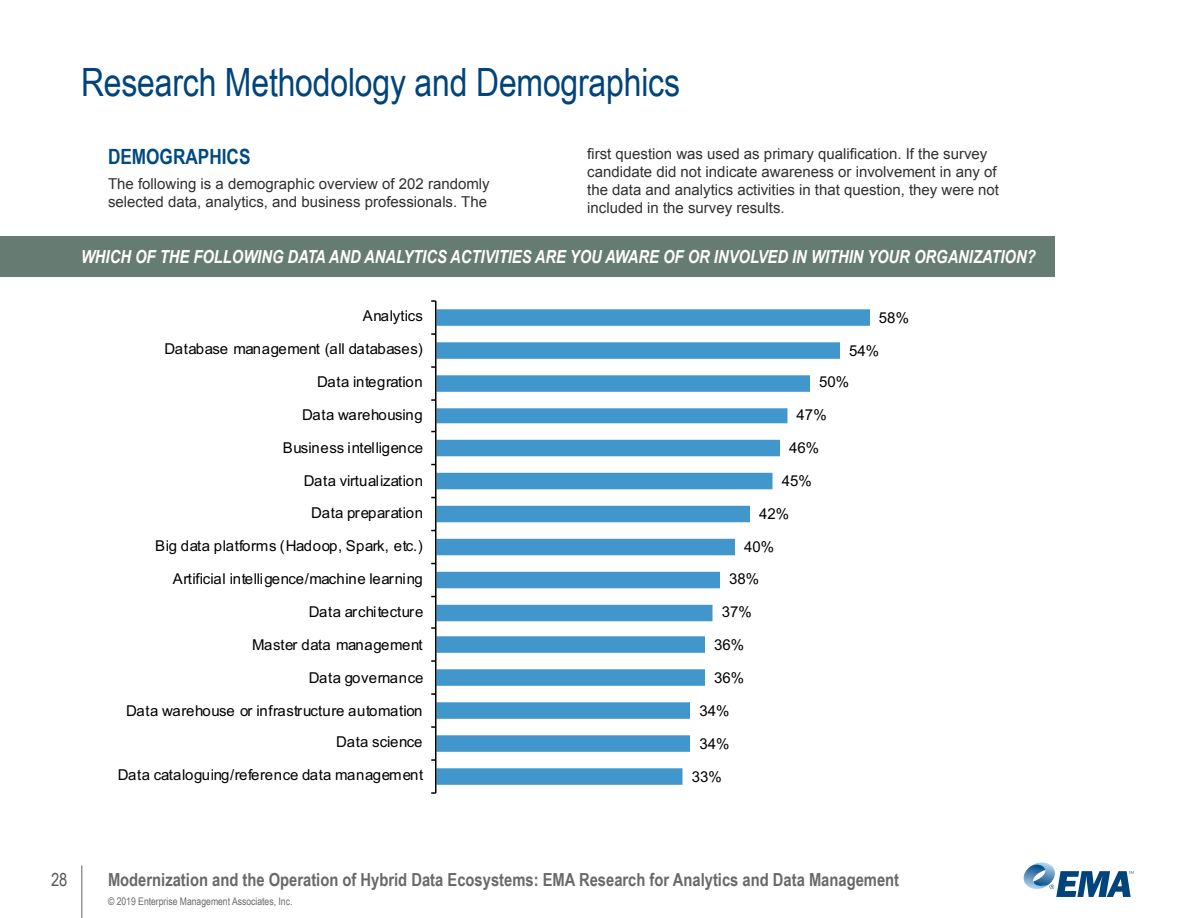
<style>
.page{position:relative;width:1188px;height:918px;background:#fff}
.page>*{position:absolute;margin:0;border:0;box-sizing:border-box;transform-origin:0 0}
.Heading_1{font:39px "Arial Narrow";letter-spacing:-.005em;color:#00447b}
.SUBHEAD_1{font:700 21px "Arial Narrow";color:#004a80}
.CHART_TITLE{font:italic 700 18px "Arial Narrow";color:#fff}
.t1{font:700 18px "Arial Narrow";color:#69696c}
.t2{font:18px "Arial Narrow";color:#57585a}
.t3{font:15px/18px "Arial";color:#312f30}
.t4{font:15px/31.5px "Arial";color:#000}
.t5{font:15px "Arial";letter-spacing:.02em;color:#000}
.t6{font:15px "Arial";letter-spacing:-.02em;color:#000}
.t7{font:10.5px "Arial Narrow";color:#69696c}
</style>
<div class="page">
<svg style="left:1023px;top:862px;width:111px;height:35px"></svg>
<hr style="left:81px;top:865px;width:1px;height:53px;background:#939598">
<div style="left:0;top:237px;width:1054px;height:40px;background:#667c72"></div>
<svg style="left:436px;top:309px;width:434px;height:476px"></svg>
<hr style="left:435px;top:301px;width:1px;height:492px;background:#000">
<p class="Heading_1" style="left:81px;top:54px;width:601px">Research Methodology and Demographics</p>
<p class="SUBHEAD_1" style="left:108px;top:140px;width:144px">DEMOGRAPHICS</p>
<p class="t3" style="left:108px;top:174px;width:383px">The following is a demographic overview of 202 randomly selected data, analytics, and business professionals. The</p>
<p class="t3" style="left:587px;top:145px;width:413px">first question was used as primary qualification. If the survey candidate did not indicate awareness or involvement in any of the data and analytics activities in that question, they were not included in the survey results.</p>
<p class="CHART_TITLE" style="left:81px;top:244px;width:956px">WHICH OF THE FOLLOWING DATA AND ANALYTICS ACTIVITIES ARE YOU AWARE OF OR INVOLVED IN WITHIN YOUR ORGANIZATION?</p>
<p class="t4" style="left:363px;top:300px;width:61px">Analytics</p>
<p class="t4" style="left:164px;top:333px;width:260px">Database management (all databases)</p>
<p class="t5" style="left:317px;top:372px;width:107px">Data integration</p>
<p class="t4" style="left:302px;top:399px;width:122px">Data warehousing</p>
<p class="t4" style="left:283px;top:432px;width:142px">Business intelligence</p>
<p class="t4" style="left:304px;top:465px;width:121px;text-align:center">Data virtualization<br>Data preparation</p>
<p class="t5" style="left:155px;top:535px;width:269px">Big data platforms (Hadoop, Spark, etc.)</p>
<p class="t6" style="left:173px;top:568px;width:251px">Artificial intelligence/machine learning</p>
<p class="t4" style="left:309px;top:596px;width:116px">Data architecture</p>
<p class="t4" style="left:252px;top:629px;width:172px">Master data management</p>
<p class="t4" style="left:309px;top:662px;width:116px">Data governance</p>
<p class="t4" style="left:126px;top:695px;width:298px;text-align:right">Data warehouse or infrastructure automation<br>Data science</p>
<p class="t5" style="left:118px;top:765px;width:307px">Data cataloguing/reference data management</p>
<p class="t4" style="left:879px;top:302px;width:32px">58%</p>
<p class="t4" style="left:819px;top:335px;width:61px;text-indent:30px">54%<br>50%</p>
<p class="t4" style="left:797px;top:399px;width:32px">47%</p>
<p class="t4" style="left:789px;top:432px;width:32px">46%</p>
<p class="t4" style="left:782px;top:465px;width:32px">45%</p>
<p class="t4" style="left:759px;top:498px;width:32px">42%</p>
<p class="t4" style="left:729px;top:531px;width:46px;text-indent:15px">40%<br>38%</p>
<p class="t4" style="left:722px;top:596px;width:32px">37%</p>
<p class="t4" style="left:714px;top:629px;width:32px">36%</p>
<p class="t4" style="left:714px;top:662px;width:32px">36%</p>
<p class="t4" style="left:699px;top:695px;width:32px">34%</p>
<p class="t4" style="left:699px;top:728px;width:32px">34%</p>
<p class="t4" style="left:692px;top:761px;width:32px">33%</p>
<p class="t2" style="left:51px;top:866px;width:18px">28</p>
<p class="t1" style="left:108px;top:866px;width:793px">Modernization and the Operation of Hybrid Data Ecosystems: EMA Research for Analytics and Data Management</p>
<p class="t7" style="left:108px;top:893px;width:186px">© 2019 Enterprise Management Associates, Inc.</p>
</div>
